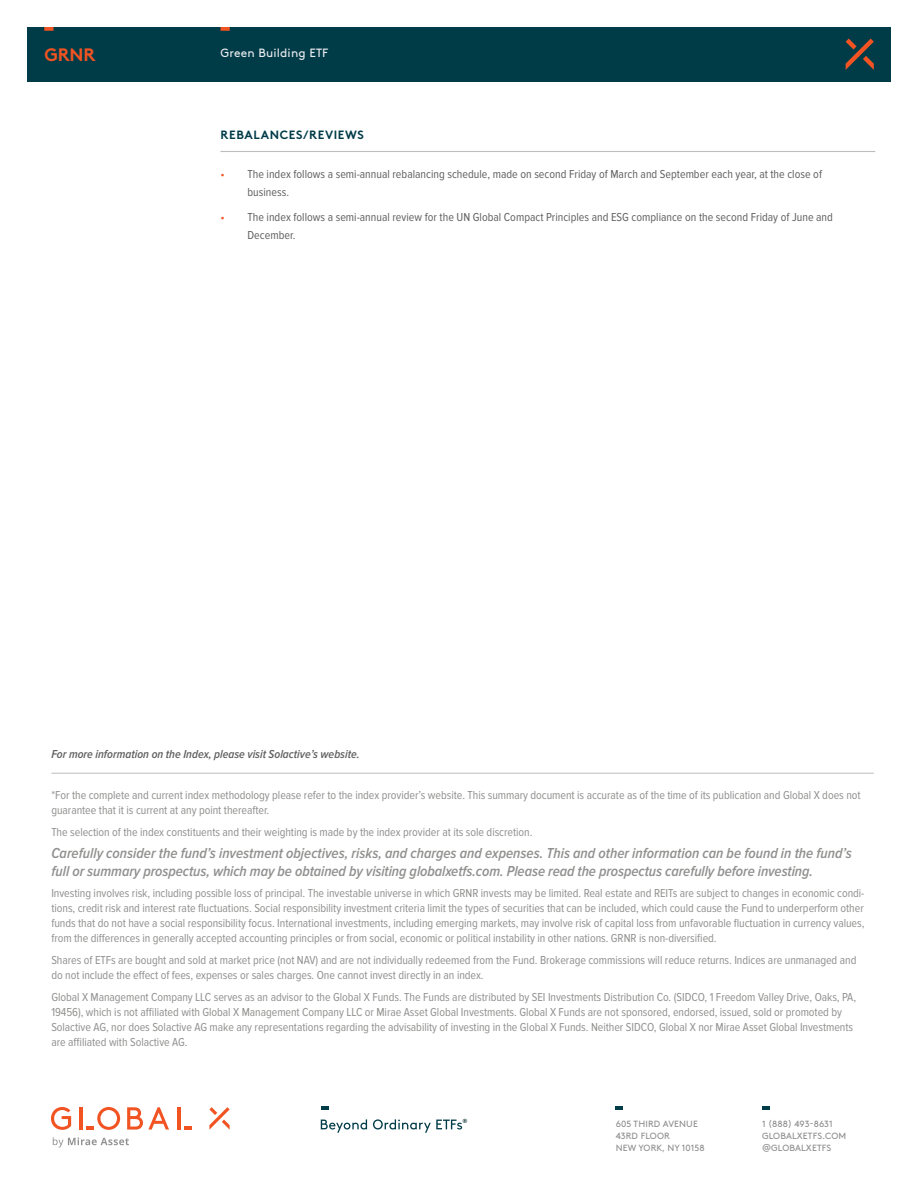
<style>
.page{position:relative;width:918px;height:1188px;background:#fff}
.page>*{position:absolute;margin:0;border:0;box-sizing:border-box;transform-origin:0 0}
.t1{font:700 18px "Brown Std";color:#f15422}
.t2{font:italic 600 15px/18px "Proxima Nova Cond";color:#90908f}
.t3{font:12px/15px "Proxima Nova Cond";letter-spacing:-.005em;color:#90908f}
.t4{font:12px/18px "Proxima Nova Cond";color:#606060}
.t5{font:italic 600 12px "Proxima Nova Cond";color:#606060}
.t6{font:700 12px "Brown Std";letter-spacing:.055em;color:#003b48}
.t7{font:12px "Brown Std";letter-spacing:.015em;color:#eaecef}
.t8{font:9px/12px "Brown Std";letter-spacing:.015em;color:#8e8e8f}
.t9{font:700 6px "Brown Std";color:#0b2e36}
.s1{color:#f15422}
</style>
<div class="page">
<div style="left:27px;top:27px;width:864px;height:54px;background:#003b48"></div>
<svg style="left:846px;top:39px;width:28px;height:31px"></svg>
<svg style="left:44px;top:27px;width:10px;height:4px"></svg>
<svg style="left:220px;top:27px;width:10px;height:4px"></svg>
<svg style="left:762px;top:1106px;width:8px;height:4px"></svg>
<svg style="left:615px;top:1106px;width:8px;height:4px"></svg>
<svg style="left:127px;top:1107px;width:42px;height:23px"></svg>
<svg style="left:209px;top:1107px;width:21px;height:23px"></svg>
<hr style="left:177px;top:1107px;width:4px;height:23px;background:#f15422">
<svg style="left:184px;top:1126px;width:8px;height:4px"></svg>
<svg style="left:51px;top:1107px;width:20px;height:23px"></svg>
<hr style="left:79px;top:1107px;width:3px;height:23px;background:#f15422">
<svg style="left:86px;top:1107px;width:34px;height:23px"></svg>
<svg style="left:53px;top:1137px;width:76px;height:10px"></svg>
<svg style="left:321px;top:1119px;width:46px;height:14px"></svg>
<svg style="left:373px;top:1119px;width:89px;height:14px"></svg>
<svg style="left:321px;top:1106px;width:8px;height:4px"></svg>
<hr style="left:51px;top:773px;width:823px;height:1px;background:#bdbdbb">
<hr style="left:220px;top:151px;width:655px;height:1px;background:#bdbdbb">
<h1 class="t1" style="left:44px;top:44px;width:53px">GRNR</h1>
<p class="t7" style="left:220px;top:46px;width:109px">Green Building ETF</p>
<p class="t6" style="left:221px;top:127px;width:145px">REBALANCES/REVIEWS</p>
<p class="t4" style="left:247px;top:166px;width:576px;text-indent:-27px"><span class="s1">•</span> The index follows a semi-annual rebalancing schedule, made on second Friday of March and September each year, at the close of business.</p>
<p class="t4" style="left:247px;top:208px;width:587px;text-indent:-27px"><span class="s1">•</span> The index follows a semi-annual review for the UN Global Compact Principles and ESG compliance on the second Friday of June and<br>December.</p>
<p class="t5" style="left:51px;top:748px;width:310px">For more information on the Index, please visit Solactive’s website.</p>
<p class="t3" style="left:51px;top:788px;width:811px">*For the complete and current index methodology please refer to the index provider’s website. This summary document is accurate as of the time of its publication and Global X does not guarantee that it is current at any point thereafter.</p>
<p class="t3" style="left:51px;top:825px;width:483px">The selection of the index constituents and their weighting is made by the index provider at its sole discretion.</p>
<p class="t2" style="left:51px;top:844px;width:802px">Carefully consider the fund’s investment objectives, risks, and charges and expenses. This and other information can be found in the fund’s full or summary prospectus, which may be obtained by visiting globalxetfs.com. Please read the prospectus carefully before investing.</p>
<p class="t3" style="left:51px;top:886px;width:815px;text-align:justify">Investing involves risk, including possible loss of principal. The investable universe in which GRNR invests may be limited. Real estate and REITs are subject to changes in economic condi&shy;tions, credit risk and interest rate fluctuations. Social responsibility investment criteria limit the types of securities that can be included, which could cause the Fund to underperform other funds that do not have a social responsibility focus. International investments, including emerging markets, may involve risk of capital loss from unfavorable fluctuation in currency values, from the differences in generally accepted accounting principles or from social, economic or political instability in other nations. GRNR is non-diversified.</p>
<p class="t3" style="left:51px;top:953px;width:807px">Shares of ETFs are bought and sold at market price (not NAV) and are not individually redeemed from the Fund. Brokerage commissions will reduce returns. Indices are unmanaged and do not include the effect of fees, expenses or sales charges. One cannot invest directly in an index.</p>
<p class="t3" style="left:51px;top:990px;width:806px">Global X Management Company LLC serves as an advisor to the Global X Funds. The Funds are distributed by SEI Investments Distribution Co. (SIDCO, 1 Freedom Valley Drive, Oaks, PA, 19456), which is not affiliated with Global X Management Company LLC or Mirae Asset Global Investments. Global X Funds are not sponsored, endorsed, issued, sold or promoted by Solactive AG, nor does Solactive AG make any representations regarding the advisability of investing in the Global X Funds. Neither SIDCO, Global X nor Mirae Asset Global Investments are affiliated with Solactive AG.</p>
<p class="t9" style="left:463px;top:1117px;width:7px">®</p>
<p class="t8" style="left:616px;top:1118px;width:90px">605 THIRD AVENUE<br>43RD FLOOR<br>NEW YORK, NY 10158</p>
<p class="t8" style="left:762px;top:1118px;width:86px">1 (888) 493-8631<br>GLOBALXETFS.COM @GLOBALXETFS</p>
</div>
